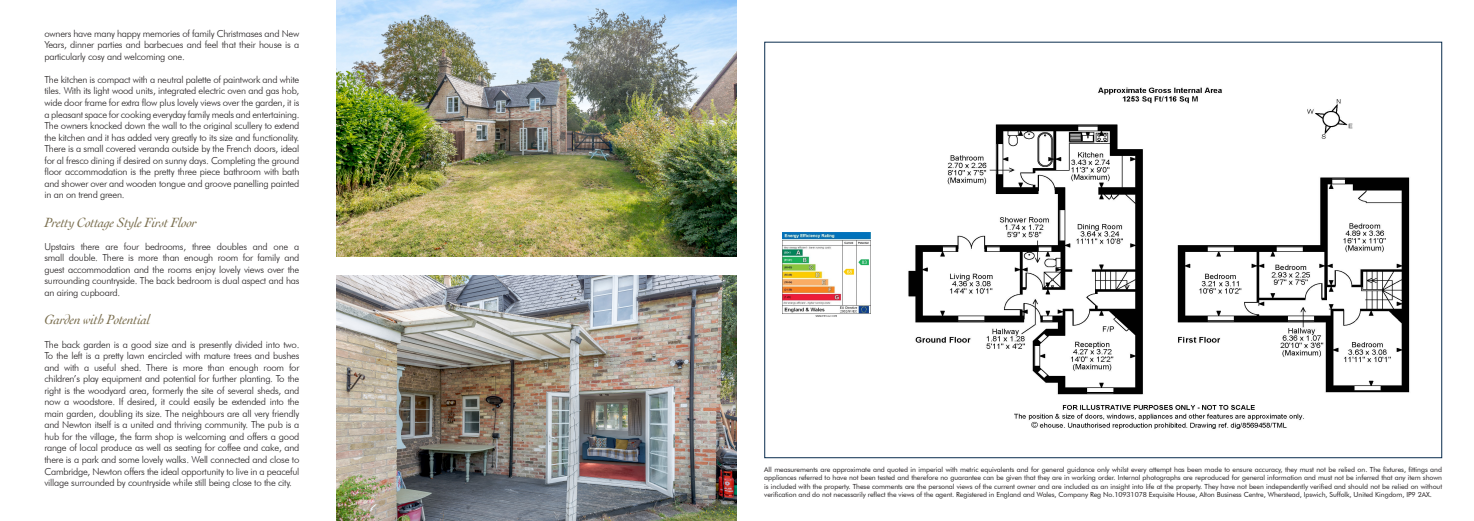
<style>
.page{position:relative;width:1474px;height:521px;background:#fff}
.page>*{position:absolute;margin:0;border:0;box-sizing:border-box;transform-origin:0 0}
.t1{font:italic 14px "Cochin";letter-spacing:-.025em;color:#7a6e4e}
.t2{font:300 9.62px/11.5px "Futura BT";letter-spacing:-.025em;color:#231f20;text-align:justify}
.t3{font:7px/8.4px "Futura BT";letter-spacing:-.01em;color:#231f20;text-align:justify}
</style>
<div class="page">
<img style="left:336px;top:0;width:401px;height:256px">
<img style="left:336px;top:275px;width:401px;height:246px">
<img style="left:782px;top:232px;width:88px;height:85px">
<img style="left:908px;top:87px;width:502px;height:342px">
<p class="t2" style="left:44px;top:27px;width:256px">owners have many happy memories of family Christmases and New Years, dinner parties and barbecues and feel that their house is a particularly cosy and welcoming one.</p>
<p class="t2" style="left:44px;top:74px;width:256px">The kitchen is compact with a neutral palette of paintwork and white tiles. With its light wood units, integrated electric oven and gas hob, wide door frame for extra flow plus lovely views over the garden, it is a pleasant space for cooking everyday family meals and entertaining.<br>The owners knocked down the wall to the original scullery to extend the kitchen and it has added very greatly to its size and functionality.<br>There is a small covered veranda outside by the French doors, ideal for al fresco dining if desired on sunny days. Completing the ground floor accommodation is the pretty three piece bathroom with bath and shower over and wooden tongue and groove panelling painted in an on trend green.</p>
<p class="t1" style="left:44px;top:213px;width:154px">Pretty Cottage Style First Floor</p>
<p class="t2" style="left:44px;top:240px;width:256px">Upstairs there are four bedrooms, three doubles and one a small double. There is more than enough room for family and guest accommodation and the rooms enjoy lovely views over the surrounding countryside. The back bedroom is dual aspect and has an airing cupboard.</p>
<p class="t1" style="left:44px;top:310px;width:107px">Garden with Potential</p>
<p class="t2" style="left:44px;top:338px;width:256px">The back garden is a good size and is presently divided into two.<br>To the left is a pretty lawn encircled with mature trees and bushes and with a useful shed. There is more than enough room for children’s play equipment and potential for further planting. To the right is the woodyard area, formerly the site of several sheds, and now a woodstore. If desired, it could easily be extended into the main garden, doubling its size. The neighbours are all very friendly and Newton itself is a united and thriving community. The pub is a hub for the village, the farm shop is welcoming and offers a good range of local produce as well as seating for coffee and cake, and there is a park and some lovely walks. Well connected and close to Cambridge, Newton offers the ideal opportunity to live in a peaceful village surrounded by countryside while still being close to the city.</p>
<p class="t3" style="left:764px;top:465px;width:679px">All measurements are approximate and quoted in imperial with metric equivalents and for general guidance only whilst every attempt has been made to ensure accuracy, they must not be relied on. The fixtures, fittings and appliances referred to have not been tested and therefore no guarantee can be given that they are in working order. Internal photographs are reproduced for general information and must not be inferred that any item shown is included with the property. These comments are the personal views of the current owner and are included as an insight into life at the property. They have not been independently verified and should not be relied on without verification and do not necessarily reflect the views of the agent. Registered in England and Wales, Company Reg No.10931078 Exquisite House, Alton Business Centre, Wherstead, Ipswich, Suffolk, United Kingdom, IP9 2AX.</p>
</div>
